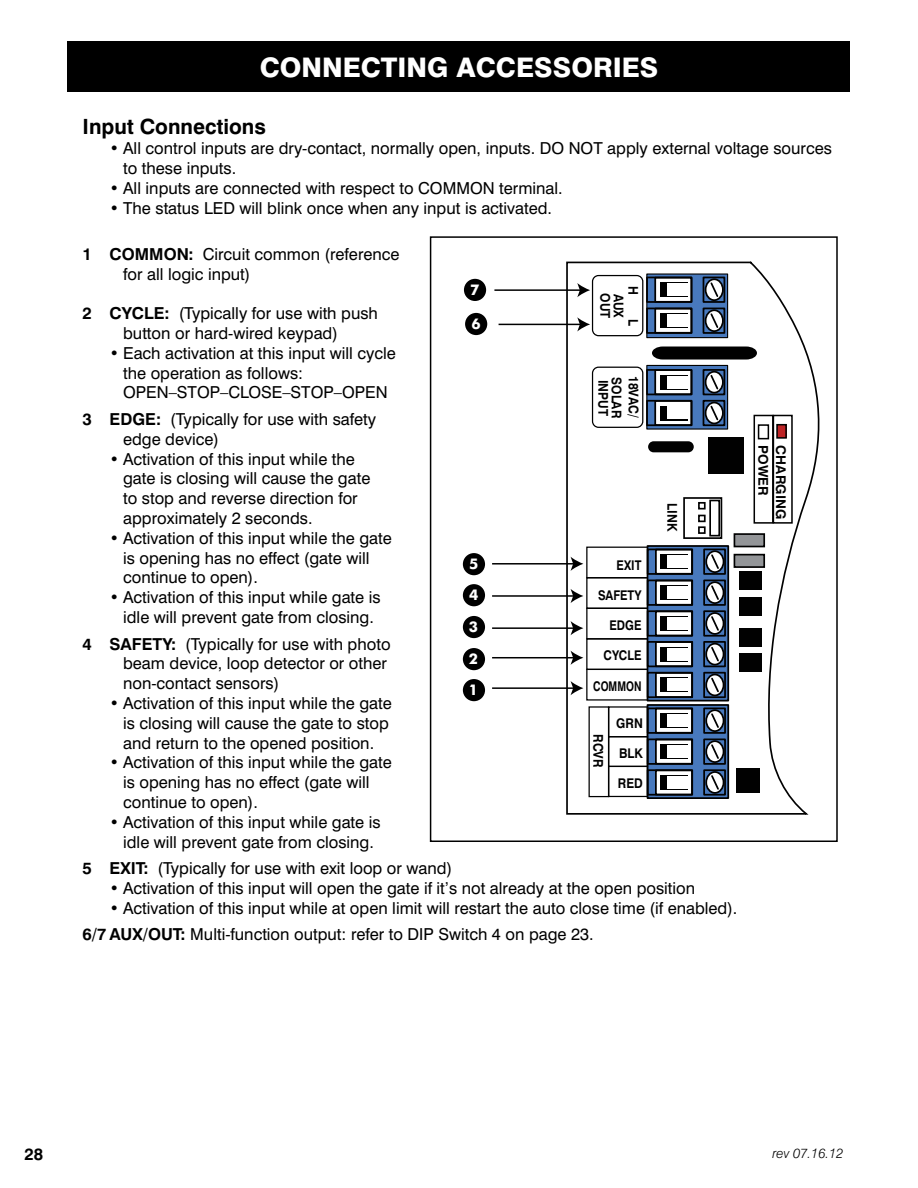
<style>
.page{position:relative;width:918px;height:1188px;background:#fff}
.page>*{position:absolute;margin:0;border:0;box-sizing:border-box;transform-origin:0 0}
.t1{font:800 27px "Swiss 721 BT";color:#fff}
.t2{font:700 21px "Swiss 721 BT";color:#000}
.t3{font:16.5px/19.8px "Swiss 721 BT";color:#000}
.t4{font:700 16.5px "Swiss 721 BT";color:#000}
.t5{font:700 14.7px "Futura BT";color:#fff}
.t6{font:italic 300 13.5px "Swiss 721 BT";color:#000}
.t7{font:700 13.35px "Swiss 721 BT";color:#010101;scale:.89 1}
.t8{font:700 13.35px "Swiss 721 BT";color:#010101;scale:.85 1}
.t9{font:700 13.35px "Swiss 721 BT";color:#010101}
.t10{font:700 13.35px "Swiss 721 BT";color:#010101;scale:.75 1}
.t11{font:700 13.35px "Swiss 721 BT";color:#010101;scale:.9 1}
.s1{font-weight:700}
</style>
<div class="page">
<svg style="left:565px;top:261px;width:255px;height:554px"></svg>
<div style="left:463px;top:679px;width:22px;height:22px;background:#000;border-radius:50%"></div>
<div style="left:463px;top:648px;width:22px;height:22px;background:#000;border-radius:50%"></div>
<div style="left:463px;top:616px;width:22px;height:22px;background:#000;border-radius:50%"></div>
<div style="left:463px;top:584px;width:22px;height:22px;background:#000;border-radius:50%"></div>
<div style="left:463px;top:553px;width:22px;height:22px;background:#000;border-radius:50%"></div>
<div style="left:464px;top:279px;width:22px;height:22px;background:#000;border-radius:50%"></div>
<div style="left:465px;top:313px;width:22px;height:22px;background:#000;border-radius:50%"></div>
<hr style="left:494px;top:289px;width:87px;height:2px;background:#000">
<svg style="left:577px;top:283px;width:13px;height:14px"></svg>
<hr style="left:499px;top:324px;width:82px;height:1px;background:#000">
<svg style="left:577px;top:317px;width:13px;height:15px"></svg>
<hr style="left:492px;top:563px;width:82px;height:2px;background:#000">
<svg style="left:571px;top:557px;width:12px;height:14px"></svg>
<hr style="left:492px;top:595px;width:82px;height:2px;background:#000">
<svg style="left:571px;top:589px;width:12px;height:14px"></svg>
<hr style="left:492px;top:627px;width:82px;height:2px;background:#000">
<svg style="left:571px;top:621px;width:12px;height:14px"></svg>
<hr style="left:492px;top:657px;width:82px;height:1px;background:#000">
<svg style="left:571px;top:651px;width:12px;height:14px"></svg>
<hr style="left:492px;top:687px;width:82px;height:2px;background:#000">
<svg style="left:571px;top:681px;width:12px;height:14px"></svg>
<div style="left:430px;top:236px;width:408px;height:606px;border:2px solid #000"></div>
<div style="left:68px;top:41px;width:782px;height:51px;background:#000"></div>
<h1 class="t1" style="left:260px;top:51px;width:400px">CONNECTING ACCESSORIES</h1>
<p class="t2" style="left:83px;top:114px;width:185px">Input Connections</p>
<p class="t3" style="left:123px;top:138px;width:710px;text-indent:-14px">• All control inputs are dry-contact, normally open, inputs. DO NOT apply external voltage sources to these inputs.</p>
<p class="t3" style="left:110px;top:178px;width:455px">• All inputs are connected with respect to COMMON terminal.</p>
<p class="t3" style="left:110px;top:198px;width:444px">• The status LED will blink once when any input is activated.</p>
<p class="t3" style="left:123px;top:244px;width:278px;text-indent:-41px"><span class="s1">1 COMMON:</span> Circuit common (reference for all logic input)</p>
<p class="t3" style="left:83px;top:303px;width:297px;text-align:center"><span class="s1">2 CYCLE:</span> (Typically for use with push button or hard-wired keypad)</p>
<p class="t3" style="left:123px;top:343px;width:274px;text-indent:-13px">• Each activation at this input will cycle the operation as follows:<br>OPEN–STOP–CLOSE–STOP–OPEN</p>
<p class="t3" style="left:123px;top:409px;width:255px;text-indent:-40px"><span class="s1">3 EDGE:</span> (Typically for use with safety edge device)</p>
<p class="t3" style="left:123px;top:449px;width:249px;text-indent:-14px">• Activation of this input while the gate is closing will cause the gate to stop and reverse direction for approximately 2 seconds.</p>
<p class="t3" style="left:123px;top:528px;width:270px;text-indent:-14px">• Activation of this input while the gate is opening has no effect (gate will continue to open).</p>
<p class="t3" style="left:110px;top:587px;width:273px;text-align:center">• Activation of this input while gate is idle will prevent gate from closing.</p>
<p class="t3" style="left:123px;top:634px;width:269px;text-indent:-41px"><span class="s1">4 SAFETY:</span> (Typically for use with photo beam device, loop detector or other non-contact sensors)</p>
<p class="t3" style="left:123px;top:693px;width:270px;text-indent:-14px">• Activation of this input while the gate is closing will cause the gate to stop and return to the opened position.</p>
<p class="t3" style="left:123px;top:752px;width:270px;text-indent:-14px">• Activation of this input while the gate is opening has no effect (gate will continue to open).</p>
<p class="t3" style="left:110px;top:812px;width:273px;text-align:center">• Activation of this input while gate is idle will prevent gate from closing.</p>
<p class="t3" style="left:83px;top:858px;width:371px"><span class="s1">5 EXIT:</span> (Typically for use with exit loop or wand)</p>
<p class="t3" style="left:110px;top:878px;width:587px">• Activation of this input will open the gate if it’s not already at the open position</p>
<p class="t3" style="left:83px;top:894px;width:656px;line-height:26.5px;text-indent:27px">• Activation of this input while at open limit will restart the auto close time (if enabled).<br><span class="s1">6/7 AUX/OUT:</span> Multi-function output: refer to DIP Switch 4 on page 23.</p>
<p class="t5" style="left:470px;top:281px;width:11px">7</p>
<p class="t5" style="left:471px;top:315px;width:11px">6</p>
<p class="t7" style="left:641px;top:286px;width:11px;rotate:90deg">H</p>
<p class="t7" style="left:641px;top:319px;width:9px;rotate:90deg">L</p>
<p class="t7" style="left:613px;top:293px;width:30px;rotate:90deg">OUT</p>
<p class="t7" style="left:627px;top:294px;width:29px;rotate:90deg">AUX</p>
<p class="t7" style="left:611px;top:380px;width:42px;rotate:90deg">INPUT</p>
<p class="t7" style="left:625px;top:377px;width:48px;rotate:90deg">SOLAR</p>
<p class="t7" style="left:642px;top:376px;width:48px;rotate:90deg">18VAC/</p>
<p class="t9" style="left:771px;top:445px;width:52px;rotate:90deg">POWER</p>
<p class="t9" style="left:789px;top:445px;width:75px;rotate:90deg">CHARGING</p>
<p class="t11" style="left:680px;top:503px;width:33px;rotate:90deg">LINK</p>
<p class="t5" style="left:469px;top:555px;width:11px">5</p>
<p class="t8" style="left:617px;top:557px;width:31px">EXIT</p>
<p class="t8" style="left:598px;top:587px;width:53px">SAFETY</p>
<p class="t8" style="left:609px;top:617px;width:39px">EDGE</p>
<p class="t8" style="left:604px;top:648px;width:46px">CYCLE</p>
<p class="t10" style="left:593px;top:678px;width:66px">COMMON</p>
<p class="t5" style="left:469px;top:585px;width:11px">4</p>
<p class="t5" style="left:469px;top:618px;width:11px">3</p>
<p class="t5" style="left:469px;top:650px;width:11px">2</p>
<p class="t5" style="left:469px;top:681px;width:11px">1</p>
<p class="t7" style="left:616px;top:715px;width:31px">GRN</p>
<p class="t7" style="left:619px;top:745px;width:28px">BLK</p>
<p class="t7" style="left:618px;top:775px;width:30px">RED</p>
<p class="t7" style="left:606px;top:734px;width:39px;rotate:90deg">RCVR</p>
<p class="t4" style="left:25px;top:1144px;width:20px">28</p>
<p class="t6" style="left:773px;top:1145px;width:72px">rev 07.16.12</p>
</div>
